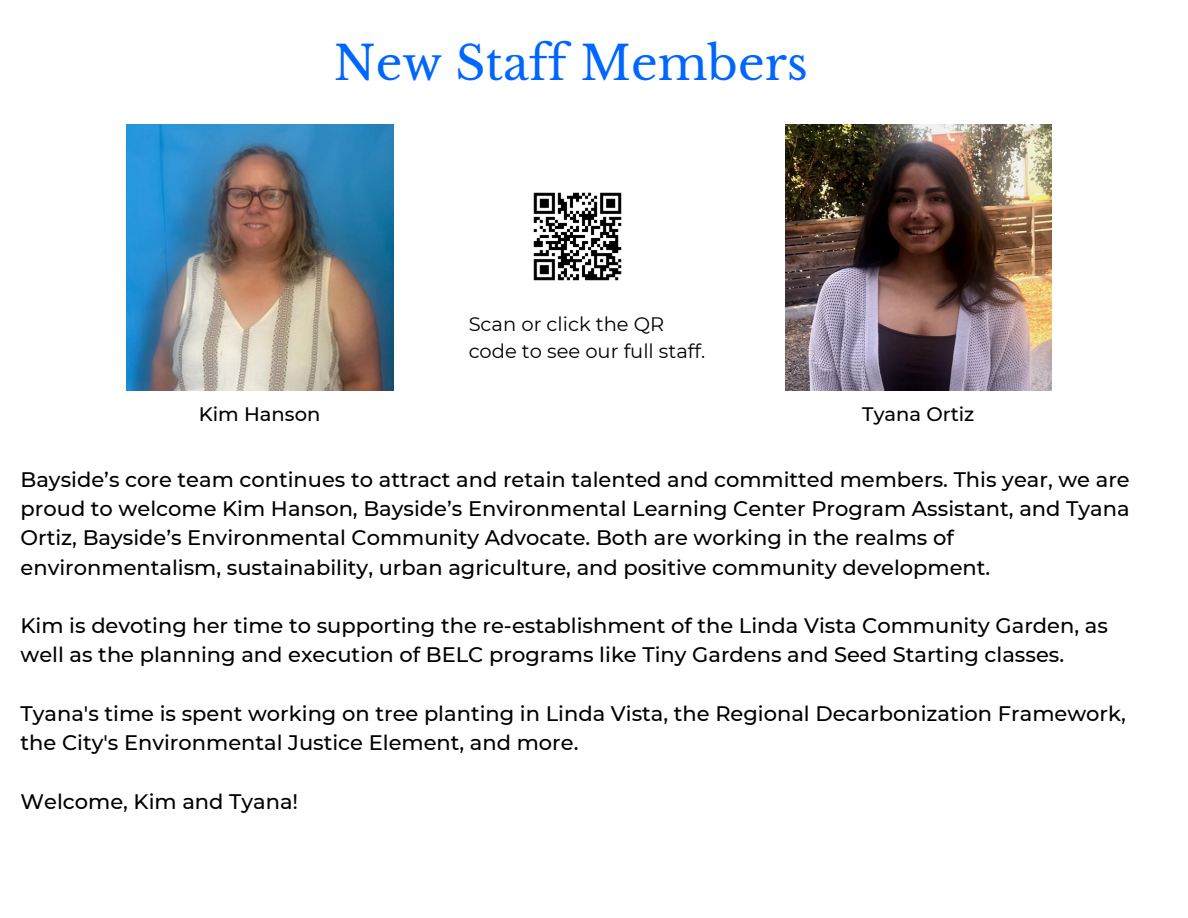
<style>
.page{position:relative;width:1188px;height:918px;background:#fff}
.page>*{position:absolute;margin:0;border:0;box-sizing:border-box;transform-origin:0 0}
.t1{font:46.5px "Libre Baskerville";color:#0166fe}
.t2{font:500 21px/29.2px "Montserrat";color:#000}
.t3{font:19.5px/27px "Montserrat";color:#000}
.t4{font:500 19.5px "Montserrat";color:#000}
</style>
<div class="page">
<img style="left:126px;top:124px;width:267px;height:267px">
<img style="left:785px;top:124px;width:267px;height:267px">
<img style="left:533px;top:192px;width:89px;height:89px">
<h2 class="t1" style="left:334px;top:34px;width:476px">New Staff Members</h2>
<h2 class="t3" style="left:469px;top:310px;width:238px">Scan or click the QR code to see our full staff.</h2>
<h1 class="t4" style="left:199px;top:402px;width:123px">Kim Hanson</h1>
<p class="t4" style="left:862px;top:402px;width:114px">Tyana Ortiz</p>
<p class="t2" style="left:21px;top:465px;width:1111px">Bayside’s core team continues to attract and retain talented and committed members. This year, we are proud to welcome Kim Hanson, Bayside’s Environmental Learning Center Program Assistant, and Tyana Ortiz, Bayside’s Environmental Community Advocate. Both are working in the realms of environmentalism, sustainability, urban agriculture, and positive community development.</p>
<p class="t2" style="left:21px;top:611px;width:1089px">Kim is devoting her time to supporting the re-establishment of the Linda Vista Community Garden, as well as the planning and execution of BELC programs like Tiny Gardens and Seed Starting classes.</p>
<p class="t2" style="left:21px;top:699px;width:1107px">Tyana's time is spent working on tree planting in Linda Vista, the Regional Decarbonization Framework, the City's Environmental Justice Element, and more.</p>
<h2 class="t2" style="left:21px;top:787px;width:279px">Welcome, Kim and Tyana!</h2>
</div>
